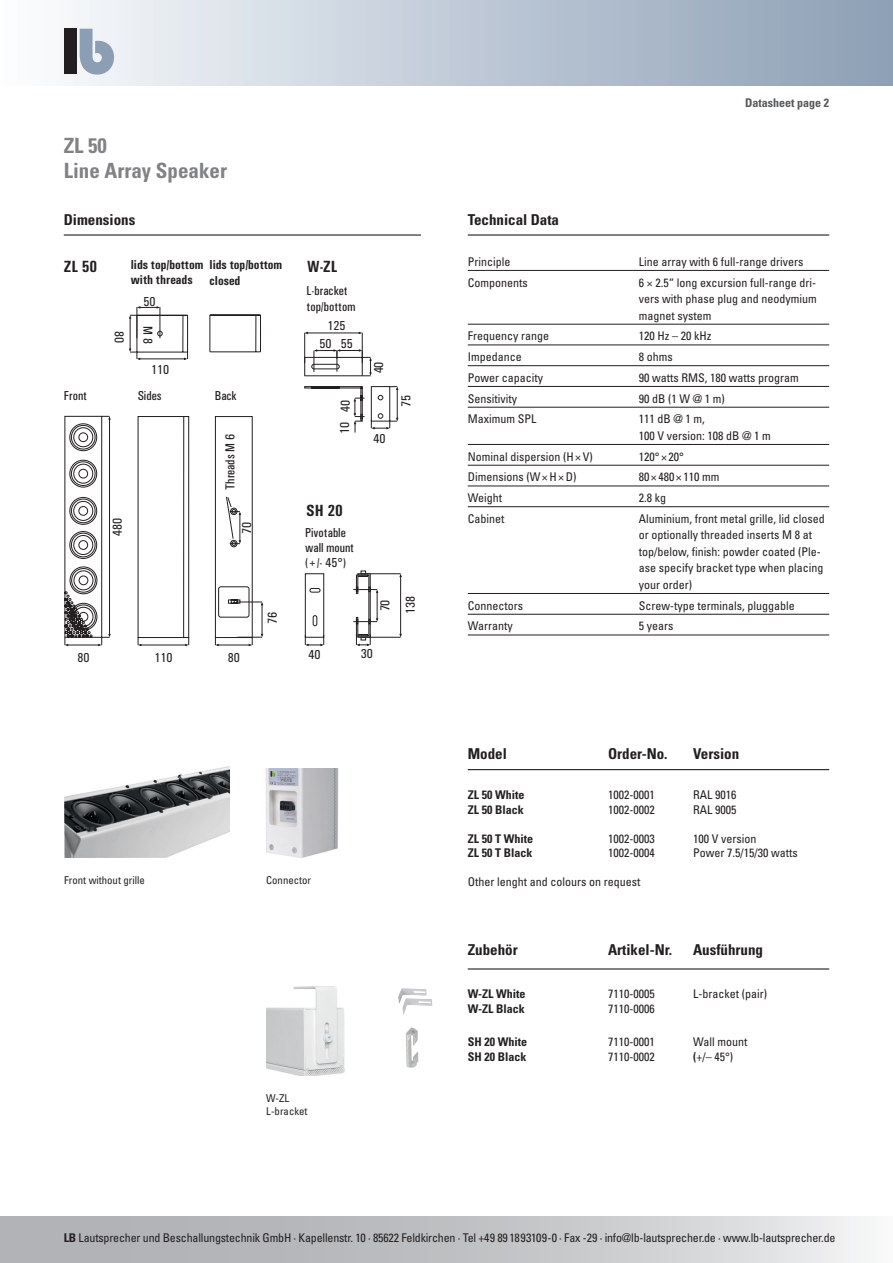
<style>
.page{position:relative;width:893px;height:1263px;background:#fff}
.page>*{position:absolute;margin:0;border:0;box-sizing:border-box;transform-origin:0 0}
.t1{font:700 condensed 21px/25.2px "Univers";color:#808285}
.t2{font:700 condensed 16.2px "Univers";color:#231f20}
.t3{font:700 condensed 15px "Univers";color:#231f20}
.t4{font:500 condensed 13.05px/15.3px "Univers";color:#231f20}
.t5{font:700 condensed 13.05px/15.3px "Univers";color:#231f20}
.t6{font:condensed 12px/16.5px "Univers";color:#231f20}
.t7{font:700 condensed 12px "Univers";color:#231f20}
.t8{font:700 condensed 12px "Univers";color:#57585a}
.t9{font:condensed 10.8px/12.9px "Univers";color:#231f20}
.s1{font-weight:700}
</style>
<div class="page">
<svg style="left:0;top:1216px;width:867px;height:47px;background:#c4c5c8"></svg>
<div style="left:0;top:0;width:893px;height:85px;background:linear-gradient(to right,#fbfcfe,#8b9eb5)"></div>
<div style="left:64px;top:29px;width:13px;height:45px;background:#231f20"></div>
<svg style="left:80px;top:29px;width:34px;height:46px"></svg>
<hr style="left:64px;top:234px;width:357px;height:2px;background:#231f20">
<hr style="left:468px;top:270px;width:361px;height:1px;background:#231f20">
<hr style="left:468px;top:324px;width:361px;height:1px;background:#231f20">
<hr style="left:468px;top:345px;width:361px;height:1px;background:#231f20">
<hr style="left:468px;top:365px;width:361px;height:1px;background:#231f20">
<hr style="left:468px;top:386px;width:361px;height:1px;background:#231f20">
<hr style="left:468px;top:407px;width:361px;height:1px;background:#231f20">
<hr style="left:468px;top:444px;width:361px;height:1px;background:#231f20">
<hr style="left:468px;top:465px;width:361px;height:1px;background:#231f20">
<hr style="left:468px;top:486px;width:361px;height:1px;background:#231f20">
<hr style="left:468px;top:506px;width:361px;height:1px;background:#231f20">
<hr style="left:468px;top:593px;width:361px;height:1px;background:#231f20">
<hr style="left:468px;top:614px;width:361px;height:1px;background:#231f20">
<hr style="left:468px;top:635px;width:361px;height:1px;background:#231f20">
<hr style="left:468px;top:234px;width:361px;height:2px;background:#231f20">
<hr style="left:160px;top:307px;width:1px;height:31px;background:#231f20">
<svg style="left:138px;top:306px;width:22px;height:3px"></svg>
<hr style="left:137px;top:307px;width:1px;height:31px;background:#231f20">
<svg style="left:64px;top:314px;width:197px;height:324px"></svg>
<div style="left:304px;top:357px;width:59px;height:19px;border:1px solid #231f20"></div>
<hr style="left:362px;top:333px;width:1px;height:30px;background:#231f20">
<hr style="left:306px;top:333px;width:54px;height:1px;background:#231f20">
<hr style="left:304px;top:333px;width:1px;height:30px;background:#231f20">
<svg style="left:311px;top:349px;width:61px;height:28px"></svg>
<svg style="left:65px;top:386px;width:337px;height:260px"></svg>
<hr style="left:468px;top:769px;width:361px;height:1px;background:#231f20">
<img style="left:265px;top:768px;width:74px;height:90px">
<img style="left:64px;top:766px;width:165px;height:91px">
<img style="left:266px;top:986px;width:79px;height:90px">
<hr style="left:468px;top:968px;width:361px;height:1px;background:#231f20">
<img style="left:406px;top:1028px;width:12px;height:40px">
<img style="left:398px;top:988px;width:35px;height:26px">
<h1 class="t1" style="left:64px;top:133px;width:165px">ZL 50<br>Line Array Speaker</h1>
<p class="t3" style="left:64px;top:210px;width:73px">Dimensions</p>
<h2 class="t2" style="left:64px;top:261px;width:35px">ZL 50</h2>
<p class="t5" style="left:131px;top:258px;width:74px">lids top/bottom with threads</p>
<p class="t5" style="left:210px;top:258px;width:74px">lids top/bottom closed</p>
<p class="t4" style="left:126px;top:331px;width:13px;rotate:90deg">80</p>
<p class="t4" style="left:144px;top:295px;width:13px">50</p>
<p class="t4" style="left:154px;top:326px;width:19px;rotate:90deg">M 8</p>
<p class="t4" style="left:151px;top:362px;width:19px">110</p>
<p class="t4" style="left:64px;top:389px;width:25px">Front</p>
<p class="t4" style="left:138px;top:389px;width:25px">Sides</p>
<p class="t4" style="left:215px;top:389px;width:24px">Back</p>
<p class="t4" style="left:111px;top:536px;width:19px;rotate:-90deg">480</p>
<p class="t4" style="left:77px;top:650px;width:13px">80</p>
<p class="t4" style="left:223px;top:490px;width:58px;rotate:-90deg">Threads M 6</p>
<p class="t4" style="left:240px;top:534px;width:13px;rotate:-90deg">70</p>
<p class="t4" style="left:155px;top:650px;width:19px">110</p>
<p class="t4" style="left:228px;top:650px;width:13px">80</p>
<p class="t4" style="left:266px;top:624px;width:13px;rotate:-90deg">76</p>
<h2 class="t2" style="left:307px;top:261px;width:32px">W-ZL</h2>
<p class="t4" style="left:307px;top:284px;width:50px">L-bracket top/bottom</p>
<p class="t4" style="left:320px;top:318px;width:28px;line-height:17.2px;text-indent:8px">125<br>50</p>
<p class="t4" style="left:341px;top:336px;width:13px">55</p>
<p class="t4" style="left:339px;top:412px;width:13px;rotate:-90deg">40</p>
<p class="t4" style="left:338px;top:434px;width:13px;rotate:-90deg">10</p>
<p class="t4" style="left:372px;top:373px;width:13px;rotate:-90deg">40</p>
<p class="t4" style="left:374px;top:432px;width:13px">40</p>
<p class="t4" style="left:399px;top:407px;width:13px;rotate:-90deg">75</p>
<h2 class="t2" style="left:306px;top:505px;width:38px">SH 20</h2>
<p class="t4" style="left:305px;top:526px;width:50px">Pivotable wall mount (+/- 45°)</p>
<p class="t4" style="left:373px;top:614px;width:19px;line-height:25.3px;rotate:-90deg">70<br>138</p>
<p class="t4" style="left:308px;top:648px;width:13px">40</p>
<p class="t4" style="left:361px;top:647px;width:13px">30</p>
<p class="t3" style="left:468px;top:210px;width:93px">Technical Data</p>
<p class="t8" style="left:745px;top:96px;width:85px">Datasheet page 2</p>
<p class="t6" style="left:468px;top:253px;width:44px">Principle</p>
<p class="t6" style="left:639px;top:253px;width:166px">Line array with 6 full-range drivers</p>
<p class="t6" style="left:468px;top:274px;width:61px">Components</p>
<p class="t6" style="left:639px;top:274px;width:179px;text-align:justify">6 × 2.5“ long excursion full-range dri&shy;vers with phase plug and neodymium magnet system</p>
<p class="t6" style="left:468px;top:328px;width:83px">Frequency range</p>
<p class="t6" style="left:639px;top:328px;width:74px">120 Hz – 20 kHz</p>
<p class="t6" style="left:468px;top:348px;width:55px">Impedance</p>
<p class="t6" style="left:639px;top:348px;width:35px">8 ohms</p>
<p class="t6" style="left:468px;top:369px;width:77px">Power capacity</p>
<p class="t6" style="left:639px;top:369px;width:161px">90 watts RMS, 180 watts program</p>
<p class="t6" style="left:468px;top:390px;width:51px">Sensitivity</p>
<p class="t6" style="left:639px;top:390px;width:88px">90 dB (1 W @ 1 m)</p>
<p class="t6" style="left:468px;top:411px;width:70px">Maximum SPL</p>
<p class="t6" style="left:639px;top:411px;width:134px">111 dB @ 1 m,<br>100 V version: 108 dB @ 1 m</p>
<p class="t6" style="left:468px;top:448px;width:126px">Nominal dispersion (H×V)</p>
<p class="t6" style="left:639px;top:448px;width:47px">120°×20°</p>
<p class="t6" style="left:468px;top:469px;width:110px">Dimensions (W×H×D)</p>
<p class="t6" style="left:639px;top:469px;width:82px">80 ×480 ×110 mm</p>
<p class="t6" style="left:468px;top:489px;width:36px">Weight</p>
<p class="t6" style="left:639px;top:489px;width:29px">2.8 kg</p>
<p class="t6" style="left:468px;top:510px;width:38px">Cabinet</p>
<p class="t6" style="left:639px;top:510px;width:187px">Aluminium, front metal grille, lid closed or optionally threaded inserts M 8 at top/below, finish: powder coated (Ple&shy;ase specify bracket type when placing your order)</p>
<p class="t6" style="left:468px;top:597px;width:57px">Connectors</p>
<p class="t6" style="left:639px;top:597px;width:157px">Screw-type terminals, pluggable</p>
<p class="t6" style="left:468px;top:618px;width:46px">Warranty</p>
<p class="t6" style="left:639px;top:618px;width:36px">5 years</p>
<p class="t3" style="left:468px;top:744px;width:41px">Model</p>
<p class="t3" style="left:608px;top:744px;width:61px">Order-No.</p>
<p class="t3" style="left:693px;top:744px;width:48px">Version</p>
<p class="t7" style="left:468px;top:788px;width:58px">ZL 50 White</p>
<p class="t6" style="left:608px;top:787px;width:48px">1002-0001</p>
<p class="t6" style="left:693px;top:787px;width:45px">RAL 9016</p>
<p class="t7" style="left:468px;top:802px;width:57px">ZL 50 Black</p>
<p class="t6" style="left:608px;top:801px;width:48px">1002-0002</p>
<p class="t6" style="left:693px;top:801px;width:45px">RAL 9005</p>
<p class="t7" style="left:468px;top:831px;width:67px">ZL 50 T White</p>
<p class="t6" style="left:608px;top:830px;width:48px">1002-0003</p>
<p class="t6" style="left:693px;top:830px;width:65px">100 V version</p>
<p class="t7" style="left:468px;top:845px;width:66px">ZL 50 T Black</p>
<p class="t6" style="left:608px;top:844px;width:48px">1002-0004</p>
<p class="t6" style="left:693px;top:844px;width:106px">Power 7.5/15/30 watts</p>
<p class="t9" style="left:64px;top:873px;width:82px">Front without grille</p>
<p class="t9" style="left:266px;top:873px;width:46px">Connector</p>
<p class="t6" style="left:468px;top:873px;width:174px">Other lenght and colours on request</p>
<p class="t9" style="left:266px;top:1092px;width:43px">W-ZL<br>L-bracket</p>
<p class="t3" style="left:468px;top:940px;width:51px">Zubehör</p>
<p class="t3" style="left:608px;top:940px;width:65px">Artikel-Nr.</p>
<p class="t3" style="left:693px;top:940px;width:71px">Ausführung</p>
<p class="t7" style="left:468px;top:986px;width:59px">W-ZL White</p>
<p class="t6" style="left:608px;top:985px;width:48px">7110-0005</p>
<p class="t6" style="left:693px;top:985px;width:75px">L-bracket (pair)</p>
<p class="t7" style="left:468px;top:1001px;width:59px">W-ZL Black</p>
<p class="t6" style="left:608px;top:1000px;width:48px">7110-0006</p>
<p class="t7" style="left:468px;top:1034px;width:61px">SH 20 White</p>
<p class="t6" style="left:608px;top:1033px;width:48px">7110-0001</p>
<p class="t6" style="left:693px;top:1033px;width:56px">Wall mount</p>
<p class="t7" style="left:468px;top:1049px;width:60px">SH 20 Black</p>
<p class="t6" style="left:608px;top:1048px;width:48px">7110-0002</p>
<p class="t6" style="left:693px;top:1048px;width:42px"><span class="s1">(</span>+/– 45°)</p>
<p class="t6" style="left:64px;top:1229px;width:773px"><span class="s1">LB</span> Lautsprecher und Beschallungstechnik GmbH · Kapellenstr. 10 · 85622 Feldkirchen · Tel +49 89 1893109-0 · Fax -29 · info@lb-lautsprecher.de · www.lb-lautsprecher.de</p>
<p class="t6" style="left:64px;top:1229px;width:768px">lb Lautsprecher und Beschal ungstechnik GmbH · Steinerstr. 15 K 1369 München · Tel +49 89 1893109-0 · Fax -29 · info@lb-lautsprecher.de · www.lb-lautsprecher.de</p>
</div>
